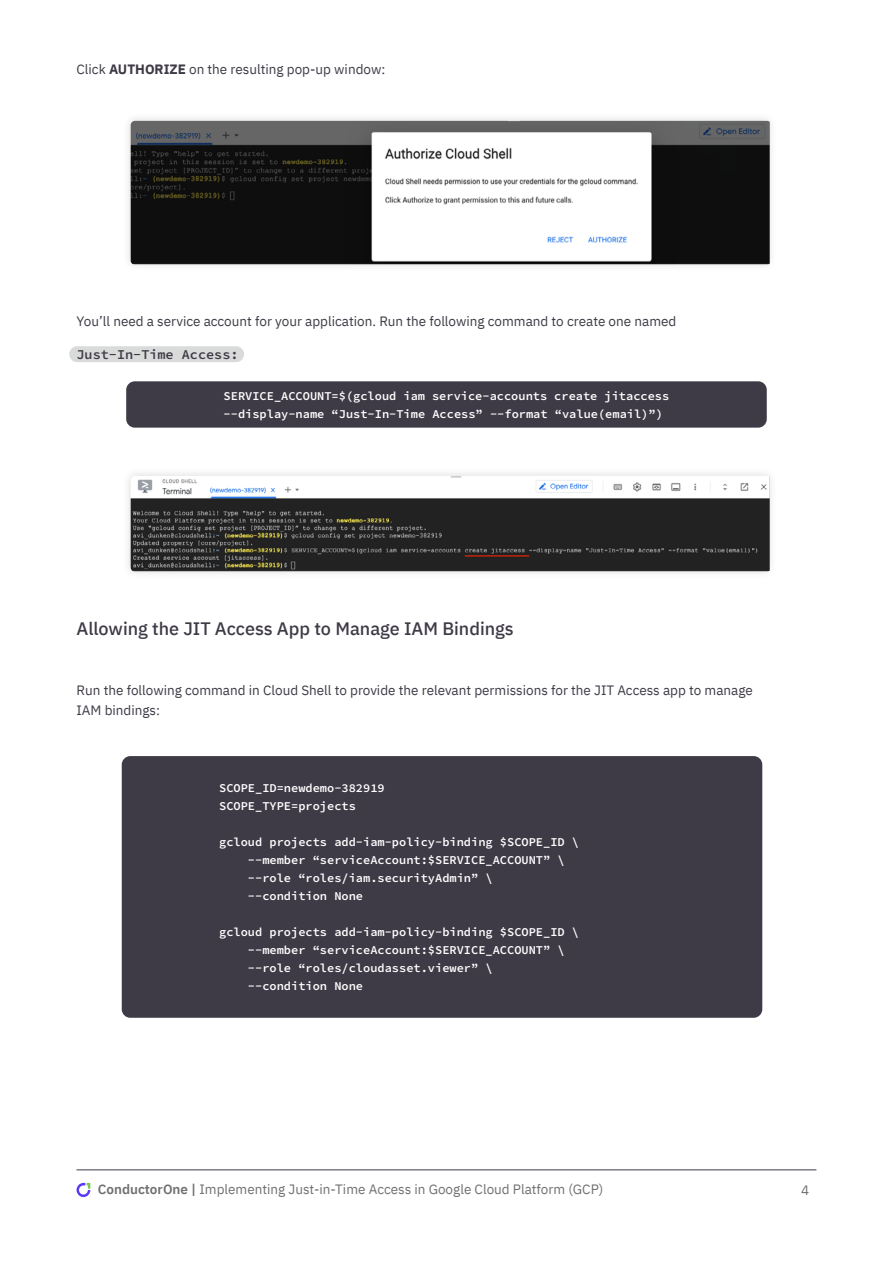
<style>
.page{position:relative;width:893px;height:1263px;background:#fff}
.page>*{position:absolute;margin:0;border:0;box-sizing:border-box;transform-origin:0 0}
.t1{font:500 18px "IBM Plex Sans";color:#3e3a46}
.t2{font:13.5px/19.5px "IBM Plex Sans";color:#3e3a46}
.t3{font:13.5px "IBM Plex Sans";color:#706f71}
.t4{font:600 13.5px "Source Code Pro";color:#3e3a46}
.t5{font:600 12px/18px "Source Code Pro";color:#fff}
.s1{font-weight:700}
.s2{font-weight:600}
</style>
<div class="page">
<svg style="left:77px;top:1183px;width:13px;height:14px"></svg>
<hr style="left:77px;top:1169px;width:739px;height:1px;background:#3e3a46">
<div style="left:69px;top:346px;width:175px;height:16px;background:#d9dada;border-radius:8px"></div>
<div style="left:122px;top:112px;width:656px;height:160px;background:#000;opacity:.15"></div>
<img style="left:131px;top:121px;width:639px;height:144px">
<div style="left:122px;top:466px;width:656px;height:114px;background:#fafafa"></div>
<img style="left:131px;top:476px;width:639px;height:96px">
<div style="left:126px;top:381px;width:641px;height:47px;background:#3e3a46;border-radius:9px"></div>
<div style="left:122px;top:756px;width:640px;height:262px;background:#3e3a46;border-radius:9px"></div>
<p class="t2" style="left:77px;top:58px;width:310px">Click <span class="s1">AUTHORIZE</span> on the resulting pop-up window:</p>
<p class="t2" style="left:77px;top:311px;width:601px">You’ll need a service account for your application. Run the following command to create one named</p>
<p class="t4" style="left:77px;top:344px;width:164px">Just-In-Time Access:</p>
<p class="t5" style="left:224px;top:387px;width:447px">SERVICE_ACCOUNT=$(gcloud iam service-accounts create jitaccess --display-name “Just-In-Time Access” --format “value(email)”)</p>
<h1 class="t1" style="left:77px;top:615px;width:439px">Allowing the JIT Access App to Manage IAM Bindings</h1>
<p class="t2" style="left:77px;top:679px;width:678px">Run the following command in Cloud Shell to provide the relevant permissions for the JIT Access app to manage<br>IAM bindings:</p>
<p class="t5" style="left:219px;top:780px;width:167px">SCOPE_ID=newdemo-382919<br>SCOPE_TYPE=projects</p>
<p class="t5" style="left:248px;top:834px;width:333px;text-indent:-29px">gcloud projects add-iam-policy-binding $SCOPE_ID \ --member “serviceAccount:$SERVICE_ACCOUNT” \ --role “roles/iam.securityAdmin” \<br>--condition None</p>
<p class="t5" style="left:248px;top:924px;width:333px;text-indent:-29px">gcloud projects add-iam-policy-binding $SCOPE_ID \ --member “serviceAccount:$SERVICE_ACCOUNT” \ --role “roles/cloudasset.viewer” \<br>--condition None</p>
<p class="t3" style="left:98px;top:1179px;width:507px"><span class="s2">ConductorOne |</span> Implementing Just-in-Time Access in Google Cloud Platform (GCP)</p>
<p class="t3" style="left:801px;top:1179px;width:10px">4</p>
</div>
